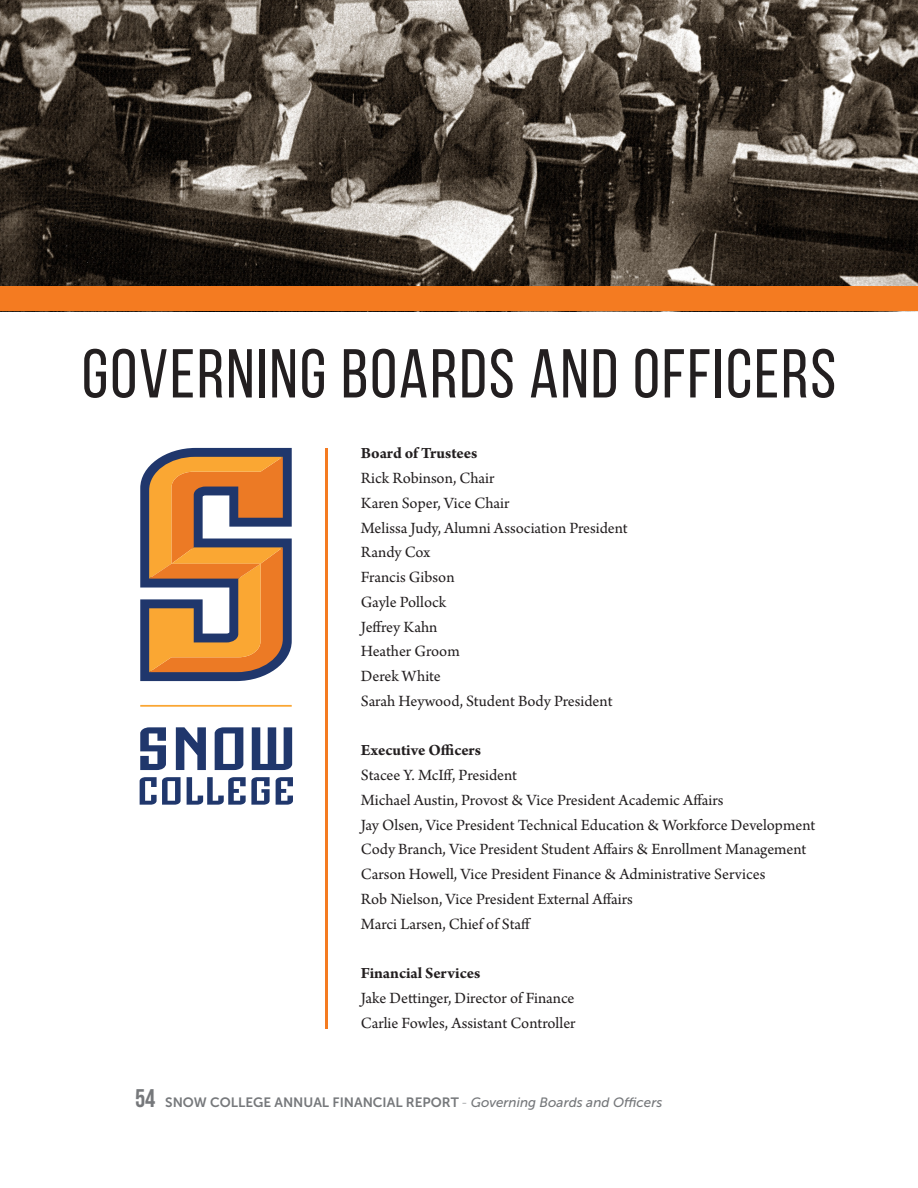
<style>
.page{position:relative;width:918px;height:1188px;background:#fff}
.page>*{position:absolute;margin:0;border:0;box-sizing:border-box;transform-origin:0 0}
.t1{font:69px "Bebas Neue";letter-spacing:.03em;color:#231f20}
.t2{font:16.5px/24.8px "Arno Pro";letter-spacing:-.005em;color:#231f20}
.t3{font:700 16.5px "Arno Pro";letter-spacing:-.005em;color:#231f20}
.t4{font:13.5px "Museo Sans 700";color:#76787b}
.s1{font-family:"Bebas Neue";font-size:25.5px}
.s2{font-family:"Museo Sans 100";font-style:italic}
.s3{font-family:"Museo Sans 500";font-style:italic}
</style>
<div class="page">
<img style="left:0;top:0;width:918px;height:286px">
<div style="left:0;top:286px;width:918px;height:25px;background:#f47b21"></div>
<hr style="left:325px;top:448px;width:3px;height:580px;background:#f47b21">
<svg style="left:140px;top:727px;width:26px;height:43px"></svg>
<svg style="left:215px;top:727px;width:28px;height:43px"></svg>
<svg style="left:140px;top:777px;width:41px;height:28px"></svg>
<svg style="left:176px;top:727px;width:30px;height:43px"></svg>
<svg style="left:252px;top:727px;width:40px;height:43px"></svg>
<svg style="left:187px;top:777px;width:83px;height:28px"></svg>
<svg style="left:276px;top:777px;width:17px;height:28px"></svg>
<hr style="left:140px;top:705px;width:152px;height:2px;background:#faa633">
<svg style="left:140px;top:448px;width:152px;height:233px;background:#b38662"></svg>
<h1 class="t1" style="left:82px;top:336px;width:756px">GOVERNING BOARDS AND OFFICERS</h1>
<p class="t3" style="left:361px;top:444px;width:118px">Board of Trustees</p>
<p class="t2" style="left:361px;top:467px;width:268px">Rick Robinson, Chair<br>Karen Soper, Vice Chair<br>Melissa Judy, Alumni Association President<br>Randy Cox<br>Francis Gibson<br>Gayle Pollock<br>Jeffrey Kahn<br>Heather Groom<br>Derek White<br>Sarah Heywood, Student Body President</p>
<p class="t3" style="left:361px;top:741px;width:122px">Executive Officers</p>
<p class="t2" style="left:361px;top:764px;width:456px">Stacee Y. McIff, President<br>Michael Austin, Provost &amp; Vice President Academic Affairs<br>Jay Olsen, Vice President Technical Education &amp; Workforce Development Cody Branch, Vice President Student Affairs &amp; Enrollment Management Carson Howell, Vice President Finance &amp; Administrative Services<br>Rob Nielson, Vice President External Affairs<br>Marci Larsen, Chief of Staff</p>
<p class="t3" style="left:361px;top:964px;width:121px">Financial Services</p>
<p class="t2" style="left:361px;top:986px;width:216px">Jake Dettinger, Director of Finance<br>Carlie Fowles, Assistant Controller</p>
<p class="t4" style="left:135px;top:1095px;width:529px"><span class="s1">54</span> SNOW COLLEGE ANNUAL FINANCIAL REPORT <span class="s2">-</span> <span class="s3">Governing Boards and Officers</span></p>
</div>
